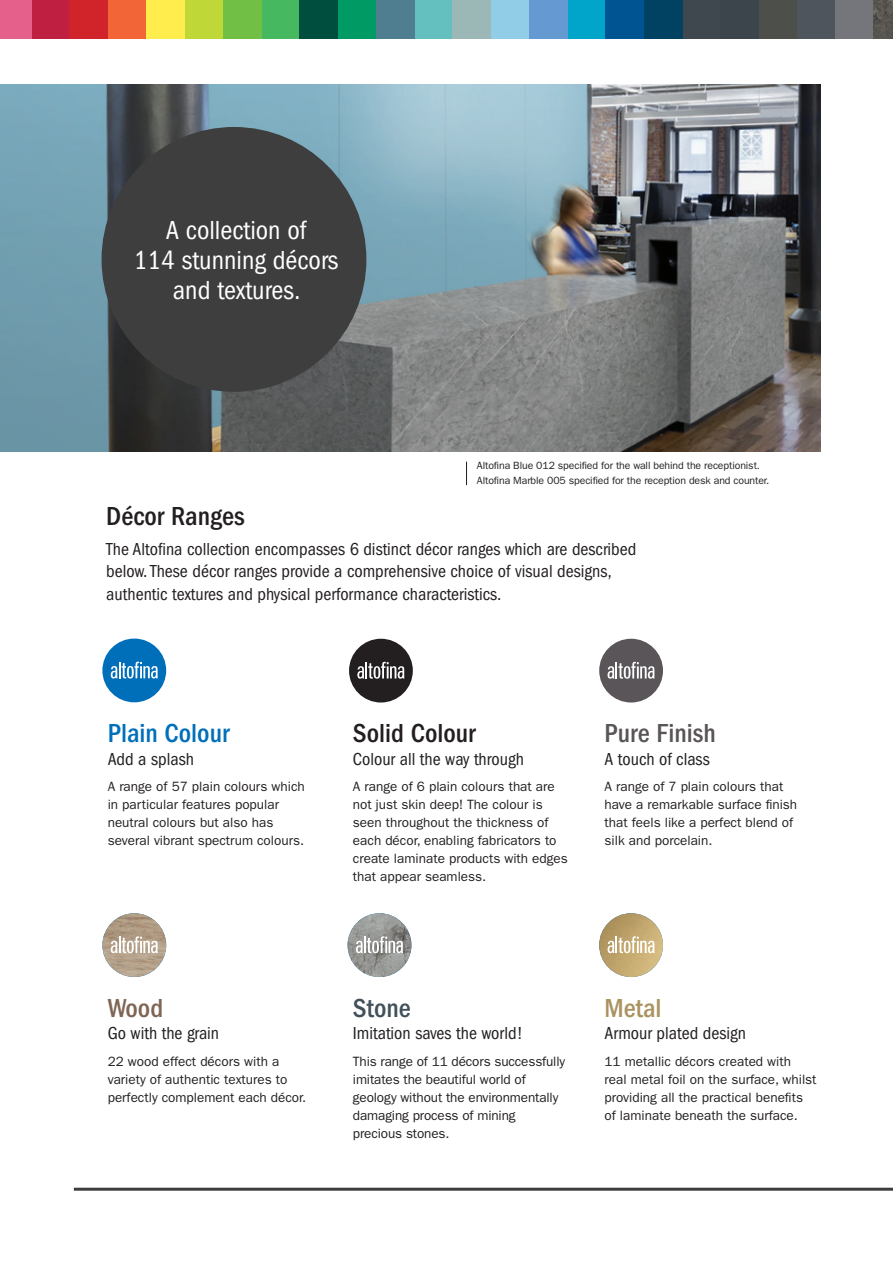
<style>
.page{position:relative;width:893px;height:1263px;background:#fff}
.page>*{position:absolute;margin:0;border:0;box-sizing:border-box;transform-origin:0 0}
.t1{font:condensed 27px/30px "ITC Franklin Gothic Std";color:#fff;text-align:center}
.t2{font:500 condensed 27px "ITC Franklin Gothic Std";color:#231f20}
.t3{font:500 condensed 27px "ITC Franklin Gothic Std";color:#006fba}
.t4{font:500 condensed 27px "ITC Franklin Gothic Std";color:#595558}
.t5{font:500 condensed 27px "ITC Franklin Gothic Std";color:#425159}
.t6{font:500 condensed 27px "ITC Franklin Gothic Std";color:#ab9360}
.t7{font:500 condensed 27px "ITC Franklin Gothic Std";color:#7f6654}
.t8{font:condensed 18px/22.5px "ITC Franklin Gothic Std";color:#231f20}
.t9{font:13.5px/18px "ITC Franklin Gothic Std";color:#231f20}
.Altonfina_Body_Copy{font:10.5px/15px "ITC Franklin Gothic Std";letter-spacing:-.01em;color:#231f20}
</style>
<div class="page">
<img style="left:102px;top:913px;width:64px;height:64px;border-radius:32px">
<svg style="left:111px;top:936px;width:47px;height:17px"></svg>
<img style="left:348px;top:913px;width:63px;height:64px;border-radius:32px">
<svg style="left:356px;top:936px;width:47px;height:17px"></svg>
<img style="left:599px;top:913px;width:64px;height:64px;border-radius:32px">
<svg style="left:608px;top:936px;width:47px;height:17px"></svg>
<div style="left:102px;top:638px;width:64px;height:64px;background:#006fba;border-radius:50%"></div>
<svg style="left:111px;top:662px;width:47px;height:16px"></svg>
<div style="left:599px;top:639px;width:64px;height:63px;background:#595558;border-radius:50%"></div>
<svg style="left:608px;top:662px;width:47px;height:17px"></svg>
<div style="left:349px;top:639px;width:64px;height:63px;background:#231f20;border-radius:50%"></div>
<svg style="left:357px;top:662px;width:47px;height:17px"></svg>
<img style="left:0;top:84px;width:821px;height:368px">
<div style="left:567px;top:0;width:39px;height:38px;background:#00a5c9"></div>
<div style="left:261px;top:0;width:38px;height:38px;background:#46b85f"></div>
<div style="left:414px;top:0;width:38px;height:38px;background:#64c0bf"></div>
<div style="left:108px;top:0;width:38px;height:38px;background:#f26537"></div>
<div style="left:491px;top:0;width:38px;height:38px;background:#91cde6"></div>
<div style="left:759px;top:0;width:38px;height:38px;background:#4d4f4b"></div>
<div style="left:185px;top:0;width:38px;height:38px;background:#c0d738"></div>
<div style="left:338px;top:0;width:38px;height:38px;background:#009b64"></div>
<div style="left:682px;top:0;width:38px;height:38px;background:#40484f"></div>
<div style="left:32px;top:0;width:38px;height:38px;background:#bf2041"></div>
<div style="left:529px;top:0;width:38px;height:38px;background:#6599d1"></div>
<div style="left:223px;top:0;width:38px;height:38px;background:#71bf44"></div>
<div style="left:376px;top:0;width:38px;height:38px;background:#4e7e90"></div>
<div style="left:720px;top:0;width:39px;height:38px;background:#3d454c"></div>
<div style="left:70px;top:0;width:38px;height:38px;background:#d1232a"></div>
<div style="left:452px;top:0;width:39px;height:38px;background:#9bb8b7"></div>
<div style="left:797px;top:0;width:38px;height:38px;background:#4f555c"></div>
<div style="left:146px;top:0;width:39px;height:38px;background:#ffed4e"></div>
<div style="left:835px;top:0;width:38px;height:38px;background:#74767c"></div>
<div style="left:299px;top:0;width:39px;height:38px;background:#004e3e"></div>
<div style="left:644px;top:0;width:38px;height:38px;background:#014162"></div>
<div style="left:606px;top:0;width:38px;height:38px;background:#005491"></div>
<div style="left:0;top:0;width:32px;height:38px;background:#e5618c"></div>
<hr style="left:74px;top:1188px;width:819px;height:3px;background:#3e3e3f">
<div style="left:102px;top:127px;width:264px;height:265px;background:#3e3e3f;border-radius:50%"></div>
<img style="left:873px;top:0;width:20px;height:38px">
<svg style="left:466px;top:462px;width:1px;height:23px"></svg>
<p class="t1" style="left:134px;top:215px;width:206px">A collection of<br>114 stunning décors and textures.</p>
<p class="t2" style="left:106px;top:500px;width:140px">Décor Ranges</p>
<p class="Altonfina_Body_Copy" style="left:477px;top:458px;width:294px">Altofina Blue 012 specified for the wall behind the receptionist.<br>Altofina Marble 005 specified for the reception desk and counter.</p>
<p class="t8" style="left:106px;top:538px;width:532px">The Altofina collection encompasses 6 distinct décor ranges which are described below. These décor ranges provide a comprehensive choice of visual designs, authentic textures and physical performance characteristics.</p>
<p class="t3" style="left:108px;top:718px;width:123px">Plain Colour</p>
<p class="t8" style="left:108px;top:748px;width:88px">Add a splash</p>
<p class="t9" style="left:108px;top:778px;width:199px">A range of 57 plain colours which in particular features popular neutral colours but also has several vibrant spectrum colours.</p>
<p class="t7" style="left:108px;top:992px;width:57px">Wood</p>
<p class="t8" style="left:108px;top:1022px;width:113px">Go with the grain</p>
<p class="t9" style="left:108px;top:1052px;width:200px">22 wood effect décors with a variety of authentic textures to perfectly complement each décor.</p>
<p class="t2" style="left:353px;top:718px;width:124px">Solid Colour</p>
<p class="t8" style="left:353px;top:748px;width:173px">Colour all the way through</p>
<p class="t9" style="left:353px;top:778px;width:216px">A range of 6 plain colours that are not just skin deep! The colour is seen throughout the thickness of each décor, enabling fabricators to create laminate products with edges that appear seamless.</p>
<p class="t4" style="left:604px;top:718px;width:113px">Pure Finish</p>
<p class="t8" style="left:604px;top:748px;width:107px">A touch of class</p>
<p class="t9" style="left:604px;top:778px;width:194px">A range of 7 plain colours that have a remarkable surface finish that feels like a perfect blend of silk and porcelain.</p>
<p class="t5" style="left:353px;top:992px;width:59px">Stone</p>
<p class="t8" style="left:353px;top:1022px;width:171px">Imitation saves the world!</p>
<p class="t9" style="left:353px;top:1052px;width:214px">This range of 11 décors successfully imitates the beautiful world of geology without the environmentally damaging process of mining precious stones.</p>
<p class="t6" style="left:604px;top:992px;width:59px">Metal</p>
<p class="t8" style="left:604px;top:1022px;width:143px">Armour plated design</p>
<p class="t9" style="left:604px;top:1052px;width:214px">11 metallic décors created with<br>real metal foil on the surface, whilst providing all the practical benefits of laminate beneath the surface.</p>
</div>
